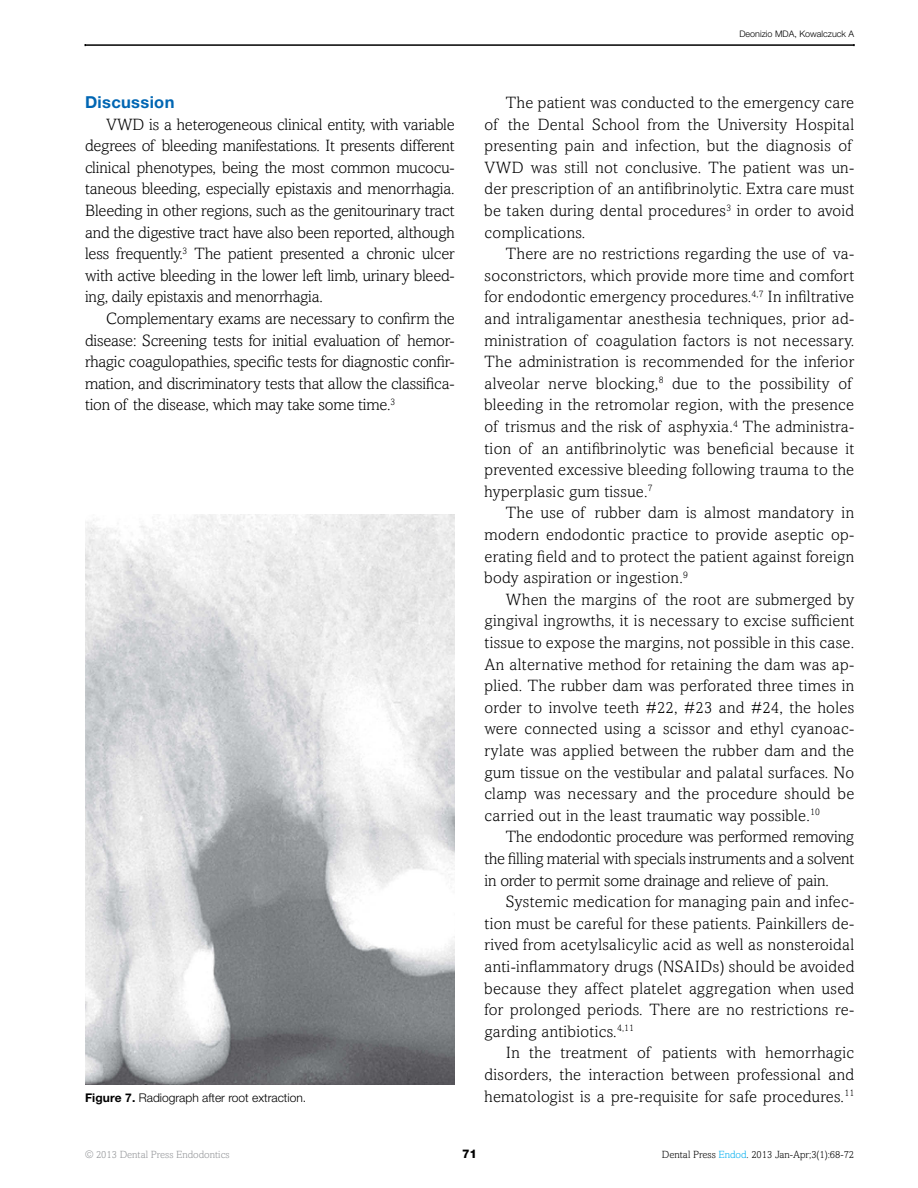
<style>
.page{position:relative;width:918px;height:1188px;background:#fff}
.page>*{position:absolute;margin:0;border:0;box-sizing:border-box;transform-origin:0 0}
.t1{font:300 16.5px/21.6px "Amasis";letter-spacing:.02em;color:#000;text-align:justify}
.t2{font:700 16.5px "Helvetica Neue LT Std";color:#0066b3}
.t3{font:300 12px "Helvetica Neue LT Std";color:#000}
.t4{font:800 12px "Helvetica Neue LT Std";color:#000}
.t5{font:300 10.5px "Amasis";color:#000}
.t6{font:300 10.5px "Amasis";color:#939598}
.t7{font:300 9px "Helvetica Neue LT Std";color:#000}
.s1{font-weight:700}
.s2{color:#00aeef}
</style>
<div class="page">
<hr style="left:85px;top:44px;width:769px;height:2px;background:#000">
<img style="left:85px;top:514px;width:370px;height:571px">
<p class="t2" style="left:85px;top:92px;width:91px">Discussion</p>
<p class="t1" style="left:85px;top:113px;width:371px;text-indent:21px">VWD is a heterogeneous clinical entity, with variable degrees of bleeding manifestations. It presents different clinical phenotypes, being the most common mucocu&shy;taneous bleeding, especially epistaxis and menorrhagia.<br>Bleeding in other regions, such as the genitourinary tract and the digestive tract have also been reported, although less frequently.<sup>3</sup> The patient presented a chronic ulcer with active bleeding in the lower left limb, urinary bleed&shy;ing, daily epistaxis and menorrhagia.</p>
<p class="t1" style="left:85px;top:308px;width:371px;text-indent:21px">Complementary exams are necessary to confirm the disease: Screening tests for initial evaluation of hemor&shy;rhagic coagulopathies, specific tests for diagnostic confir&shy;mation, and discriminatory tests that allow the classifica&shy;tion of the disease, which may take some time.<sup>3</sup></p>
<p class="t3" style="left:85px;top:1090px;width:223px"><span class="s1">Figure 7.</span> Radiograph after root extraction.</p>
<p class="t7" style="left:739px;top:28px;width:116px">Deonizio MDA, Kowalczuck A</p>
<p class="t1" style="left:485px;top:92px;width:371px;text-align:left;text-indent:21px">The patient was conducted to the emergency care of the Dental School from the University Hospital presenting pain and infection, but the diagnosis of VWD was still not conclusive. The patient was un&shy;der prescription of an antifibrinolytic. Extra care must be taken during dental procedures<sup>3</sup> in order to avoid complications.</p>
<p class="t1" style="left:485px;top:243px;width:371px;text-align:left;text-indent:21px">There are no restrictions regarding the use of va&shy;soconstrictors, which provide more time and comfort for endodontic emergency procedures.<sup>4,7</sup> In infiltrative and intraligamentar anesthesia techniques, prior ad&shy;ministration of coagulation factors is not necessary.<br>The administration is recommended for the inferior alveolar nerve blocking,<sup>8</sup> due to the possibility of bleeding in the retromolar region, with the presence of trismus and the risk of asphyxia.<sup>4</sup> The administra&shy;tion of an antifibrinolytic was beneficial because it prevented excessive bleeding following trauma to the hyperplasic gum tissue.<sup>7</sup></p>
<p class="t1" style="left:485px;top:502px;width:371px;text-indent:21px">The use of rubber dam is almost mandatory in modern endodontic practice to provide aseptic op&shy;erating field and to protect the patient against foreign body aspiration or ingestion.<sup>9</sup></p>
<p class="t1" style="left:485px;top:588px;width:371px;text-indent:21px">When the margins of the root are submerged by gingival ingrowths, it is necessary to excise sufficient tissue to expose the margins, not possible in this case.<br>An alternative method for retaining the dam was ap&shy;plied. The rubber dam was perforated three times in order to involve teeth #22, #23 and #24, the holes were connected using a scissor and ethyl cyanoac&shy;rylate was applied between the rubber dam and the gum tissue on the vestibular and palatal surfaces. No clamp was necessary and the procedure should be carried out in the least traumatic way possible.<sup>10</sup></p>
<p class="t1" style="left:485px;top:826px;width:371px;text-indent:21px">The endodontic procedure was performed removing the filling material with specials instruments and a solvent in order to permit some drainage and relieve of pain.</p>
<p class="t1" style="left:485px;top:891px;width:371px;text-indent:21px">Systemic medication for managing pain and infec&shy;tion must be careful for these patients. Painkillers de&shy;rived from acetylsalicylic acid as well as nonsteroidal anti-inflammatory drugs (NSAIDs) should be avoided because they affect platelet aggregation when used for prolonged periods. There are no restrictions re&shy;garding antibiotics.<sup>4,11</sup></p>
<p class="t1" style="left:485px;top:1042px;width:371px;text-indent:21px">In the treatment of patients with hemorrhagic disorders, the interaction between professional and hematologist is a pre-requisite for safe procedures.<sup>11</sup></p>
<p class="t6" style="left:85px;top:1149px;width:146px">© 2013 Dental Press Endodontics</p>
<p class="t4" style="left:462px;top:1147px;width:17px">71</p>
<p class="t5" style="left:662px;top:1149px;width:194px">Dental Press <span class="s2">Endod</span>. 2013 Jan-Apr;3(1):68-72</p>
</div>
